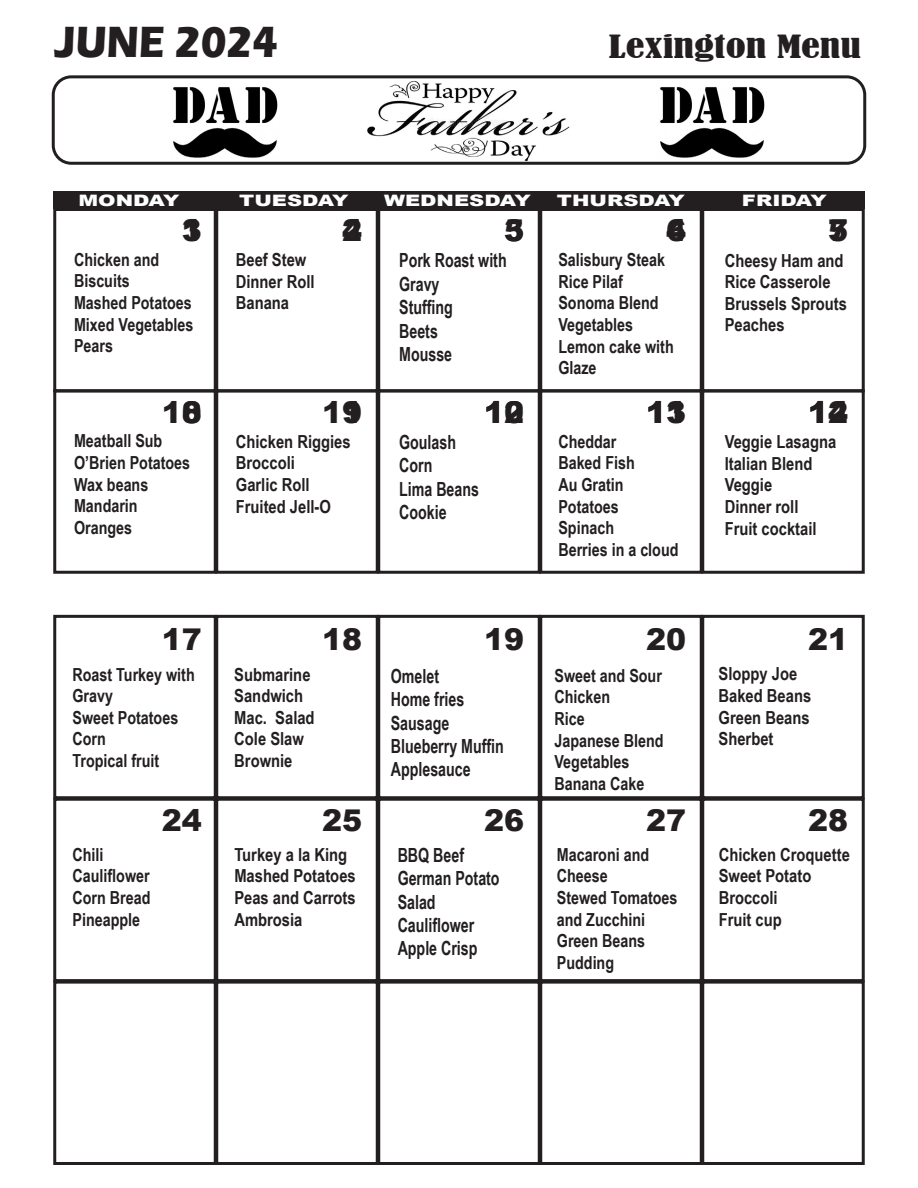
<style>
.page{position:relative;width:918px;height:1188px;background:#fff}
.page>*{position:absolute;margin:0;border:0;box-sizing:border-box;transform-origin:0 0}
.t1{font:700 45px "Eras ITC";color:#231f20;scale:.88 1}
.t2{font:900 30px "Arial";color:#231f20}
.t3{font:condensed 30px "Bernard";color:#231f20;scale:1.4 1}
.t4{font:700 19.5px/23.4px "Arial Narrow";color:#231f20;scale:.89 1}
.t5{font:700 18px/21.6px "Arial Narrow";color:#231f20}
.t6{font:900 15.75px "Arial";color:#fff;scale:1.33 1}
</style>
<div class="page">
<img style="left:367px;top:81px;width:203px;height:80px">
<img style="left:173px;top:87px;width:105px;height:71px">
<img style="left:660px;top:87px;width:105px;height:71px">
<div style="left:52px;top:75px;width:814px;height:90px;border:3px solid #231f20;border-radius:18px"></div>
<div style="left:53px;top:208px;width:164px;height:184px;border:3px solid #231f20"></div>
<div style="left:215px;top:208px;width:164px;height:184px;border:3px solid #231f20"></div>
<div style="left:377px;top:208px;width:164px;height:184px;border:3px solid #231f20"></div>
<div style="left:539px;top:208px;width:164px;height:184px;border:3px solid #231f20"></div>
<div style="left:701px;top:208px;width:164px;height:184px;border:3px solid #231f20"></div>
<div style="left:53px;top:389px;width:164px;height:185px;border:3px solid #231f20"></div>
<div style="left:215px;top:389px;width:164px;height:185px;border:3px solid #231f20"></div>
<div style="left:377px;top:389px;width:164px;height:185px;border:3px solid #231f20"></div>
<div style="left:539px;top:389px;width:164px;height:185px;border:3px solid #231f20"></div>
<div style="left:701px;top:389px;width:164px;height:185px;border:3px solid #231f20"></div>
<div style="left:53px;top:192px;width:812px;height:17px;background:#231f20"></div>
<div style="left:53px;top:615px;width:164px;height:184px;border:3px solid #231f20"></div>
<div style="left:215px;top:615px;width:164px;height:184px;border:3px solid #231f20"></div>
<div style="left:377px;top:615px;width:164px;height:184px;border:3px solid #231f20"></div>
<div style="left:539px;top:615px;width:164px;height:184px;border:3px solid #231f20"></div>
<div style="left:701px;top:615px;width:164px;height:184px;border:3px solid #231f20"></div>
<div style="left:53px;top:798px;width:164px;height:184px;border:3px solid #231f20"></div>
<div style="left:215px;top:798px;width:164px;height:184px;border:3px solid #231f20"></div>
<div style="left:377px;top:798px;width:164px;height:184px;border:3px solid #231f20"></div>
<div style="left:539px;top:798px;width:164px;height:184px;border:3px solid #231f20"></div>
<div style="left:701px;top:798px;width:164px;height:184px;border:3px solid #231f20"></div>
<div style="left:53px;top:981px;width:164px;height:184px;border:3px solid #231f20"></div>
<div style="left:215px;top:981px;width:164px;height:184px;border:3px solid #231f20"></div>
<div style="left:377px;top:981px;width:164px;height:184px;border:3px solid #231f20"></div>
<div style="left:539px;top:981px;width:164px;height:184px;border:3px solid #231f20"></div>
<div style="left:701px;top:981px;width:164px;height:184px;border:3px solid #231f20"></div>
<p class="t1" style="left:55px;top:17px;width:255px">JUNE 2024</p>
<p class="t3" style="left:609px;top:29px;width:182px">Lexington Menu</p>
<p class="t6" style="left:78px;top:189px;width:78px">MONDAY</p>
<p class="t6" style="left:239px;top:189px;width:84px">TUESDAY</p>
<p class="t6" style="left:384px;top:189px;width:112px">WEDNESDAY</p>
<p class="t6" style="left:557px;top:189px;width:98px">THURSDAY</p>
<p class="t6" style="left:742px;top:189px;width:65px">FRIDAY</p>
<p class="t2" style="left:182px;top:209px;width:22px">3</p>
<p class="t2" style="left:342px;top:209px;width:22px">4</p>
<p class="t2" style="left:504px;top:209px;width:22px">5</p>
<p class="t2" style="left:666px;top:209px;width:22px">6</p>
<p class="t2" style="left:828px;top:209px;width:22px">7</p>
<p class="t2" style="left:182px;top:209px;width:22px">1</p>
<p class="t2" style="left:342px;top:209px;width:22px">2</p>
<p class="t2" style="left:504px;top:209px;width:22px">3</p>
<p class="t2" style="left:666px;top:209px;width:22px">4</p>
<p class="t2" style="left:828px;top:209px;width:22px">5</p>
<p class="t5" style="left:74px;top:248px;width:87px">Chicken and</p>
<p class="t5" style="left:74px;top:269px;width:57px">Biscuits</p>
<p class="t5" style="left:74px;top:291px;width:119px">Mashed Potatoes</p>
<p class="t5" style="left:74px;top:313px;width:121px">Mixed Vegetables</p>
<p class="t5" style="left:74px;top:334px;width:41px">Pears</p>
<p class="t5" style="left:236px;top:248px;width:72px">Beef Stew</p>
<p class="t5" style="left:236px;top:270px;width:80px">Dinner Roll</p>
<p class="t5" style="left:236px;top:291px;width:55px">Banana</p>
<p class="t4" style="left:399px;top:248px;width:122px">Pork Roast with<br>Gravy</p>
<p class="t4" style="left:399px;top:295px;width:62px">Stuffing</p>
<p class="t4" style="left:399px;top:318px;width:45px">Beets</p>
<p class="t4" style="left:399px;top:341px;width:61px">Mousse</p>
<p class="t5" style="left:558px;top:248px;width:108px">Salisbury Steak</p>
<p class="t5" style="left:558px;top:270px;width:66px">Rice Pilaf</p>
<p class="t5" style="left:558px;top:291px;width:102px">Sonoma Blend</p>
<p class="t5" style="left:558px;top:313px;width:76px">Vegetables</p>
<p class="t5" style="left:558px;top:335px;width:117px">Lemon cake with<br>Glaze</p>
<p class="t5" style="left:725px;top:249px;width:120px">Cheesy Ham and<br>Rice Casserole</p>
<p class="t5" style="left:725px;top:292px;width:124px">Brussels Sprouts</p>
<p class="t5" style="left:725px;top:313px;width:61px">Peaches</p>
<p class="t2" style="left:162px;top:390px;width:42px">10</p>
<p class="t2" style="left:322px;top:390px;width:42px">11</p>
<p class="t2" style="left:504px;top:390px;width:22px">2</p>
<p class="t2" style="left:666px;top:390px;width:22px">3</p>
<p class="t2" style="left:828px;top:390px;width:22px">4</p>
<p class="t2" style="left:182px;top:390px;width:22px">8</p>
<p class="t2" style="left:342px;top:390px;width:22px">9</p>
<p class="t2" style="left:484px;top:390px;width:42px">10</p>
<p class="t2" style="left:646px;top:390px;width:42px">11</p>
<p class="t2" style="left:808px;top:390px;width:42px">12</p>
<p class="t5" style="left:74px;top:429px;width:90px">Meatball Sub</p>
<p class="t5" style="left:74px;top:451px;width:118px">O’Brien Potatoes</p>
<p class="t5" style="left:74px;top:473px;width:76px">Wax beans</p>
<p class="t5" style="left:74px;top:494px;width:65px">Mandarin</p>
<p class="t5" style="left:74px;top:516px;width:60px">Oranges</p>
<p class="t5" style="left:236px;top:430px;width:116px">Chicken Riggies</p>
<p class="t5" style="left:236px;top:451px;width:61px">Broccoli</p>
<p class="t5" style="left:236px;top:473px;width:75px">Garlic Roll</p>
<p class="t5" style="left:236px;top:495px;width:97px">Fruited Jell-O</p>
<p class="t4" style="left:399px;top:429px;width:65px">Goulash</p>
<p class="t4" style="left:399px;top:453px;width:39px">Corn</p>
<p class="t4" style="left:399px;top:476px;width:91px">Lima Beans</p>
<p class="t4" style="left:399px;top:500px;width:55px">Cookie</p>
<p class="t5" style="left:558px;top:430px;width:60px">Cheddar</p>
<p class="t5" style="left:558px;top:451px;width:78px">Baked Fish</p>
<p class="t5" style="left:558px;top:473px;width:67px">Au Gratin</p>
<p class="t5" style="left:558px;top:495px;width:62px">Potatoes</p>
<p class="t5" style="left:558px;top:516px;width:57px">Spinach</p>
<p class="t5" style="left:558px;top:538px;width:122px">Berries in a cloud</p>
<p class="t5" style="left:725px;top:430px;width:113px">Veggie Lasagna</p>
<p class="t5" style="left:725px;top:452px;width:89px">Italian Blend</p>
<p class="t5" style="left:725px;top:473px;width:49px">Veggie</p>
<p class="t5" style="left:725px;top:495px;width:75px">Dinner roll</p>
<p class="t5" style="left:725px;top:517px;width:93px">Fruit cocktail</p>
<p class="t2" style="left:162px;top:617px;width:42px">17</p>
<p class="t2" style="left:322px;top:617px;width:42px">18</p>
<p class="t2" style="left:484px;top:617px;width:42px">19</p>
<p class="t2" style="left:646px;top:617px;width:42px">20</p>
<p class="t2" style="left:808px;top:617px;width:42px">21</p>
<p class="t5" style="left:72px;top:663px;width:124px">Roast Turkey with<br>Gravy</p>
<p class="t5" style="left:72px;top:706px;width:107px">Sweet Potatoes</p>
<p class="t5" style="left:72px;top:727px;width:35px">Corn</p>
<p class="t5" style="left:72px;top:749px;width:88px">Tropical fruit</p>
<p class="t5" style="left:234px;top:663px;width:78px">Submarine</p>
<p class="t5" style="left:234px;top:684px;width:70px">Sandwich</p>
<p class="t5" style="left:234px;top:706px;width:82px">Mac. Salad</p>
<p class="t5" style="left:234px;top:727px;width:71px">Cole Slaw</p>
<p class="t5" style="left:234px;top:749px;width:60px">Brownie</p>
<p class="t4" style="left:391px;top:663px;width:56px">Omelet</p>
<p class="t4" style="left:391px;top:687px;width:84px">Home fries</p>
<p class="t4" style="left:391px;top:710px;width:67px">Sausage</p>
<p class="t4" style="left:391px;top:733px;width:129px">Blueberry Muffin</p>
<p class="t4" style="left:391px;top:757px;width:91px">Applesauce</p>
<p class="t5" style="left:555px;top:664px;width:109px">Sweet and Sour<br>Chicken</p>
<p class="t5" style="left:555px;top:707px;width:32px">Rice</p>
<p class="t5" style="left:555px;top:728px;width:111px">Japanese Blend<br>Vegetables</p>
<p class="t5" style="left:555px;top:772px;width:91px">Banana Cake</p>
<p class="t5" style="left:719px;top:662px;width:80px">Sloppy Joe</p>
<p class="t5" style="left:719px;top:684px;width:94px">Baked Beans</p>
<p class="t5" style="left:719px;top:706px;width:93px">Green Beans</p>
<p class="t5" style="left:719px;top:727px;width:56px">Sherbet</p>
<p class="t5" style="left:73px;top:843px;width:33px">Chili</p>
<p class="t5" style="left:73px;top:864px;width:79px">Cauliflower</p>
<p class="t5" style="left:73px;top:886px;width:79px">Corn Bread</p>
<p class="t5" style="left:73px;top:908px;width:69px">Pineapple</p>
<p class="t2" style="left:162px;top:799px;width:42px">24</p>
<p class="t2" style="left:322px;top:799px;width:42px">25</p>
<p class="t2" style="left:484px;top:799px;width:42px">26</p>
<p class="t2" style="left:646px;top:799px;width:42px">27</p>
<p class="t2" style="left:808px;top:799px;width:42px">28</p>
<p class="t5" style="left:234px;top:843px;width:114px">Turkey a la King</p>
<p class="t5" style="left:234px;top:864px;width:123px">Mashed Potatoes</p>
<p class="t5" style="left:234px;top:886px;width:123px">Peas and Carrots</p>
<p class="t5" style="left:234px;top:908px;width:70px">Ambrosia</p>
<p class="t4" style="left:398px;top:842px;width:76px">BBQ Beef</p>
<p class="t4" style="left:398px;top:866px;width:116px">German Potato</p>
<p class="t4" style="left:398px;top:889px;width:44px">Salad</p>
<p class="t4" style="left:398px;top:913px;width:88px">Cauliflower</p>
<p class="t4" style="left:398px;top:936px;width:91px">Apple Crisp</p>
<p class="t5" style="left:557px;top:843px;width:94px">Macaroni and<br>Cheese</p>
<p class="t5" style="left:557px;top:886px;width:122px">Stewed Tomatoes and Zucchini</p>
<p class="t5" style="left:557px;top:929px;width:90px">Green Beans</p>
<p class="t5" style="left:557px;top:951px;width:59px">Pudding</p>
<p class="t5" style="left:719px;top:843px;width:133px">Chicken Croquette</p>
<p class="t5" style="left:719px;top:864px;width:94px">Sweet Potato</p>
<p class="t5" style="left:719px;top:886px;width:61px">Broccoli</p>
<p class="t5" style="left:719px;top:908px;width:65px">Fruit cup</p>
</div>
